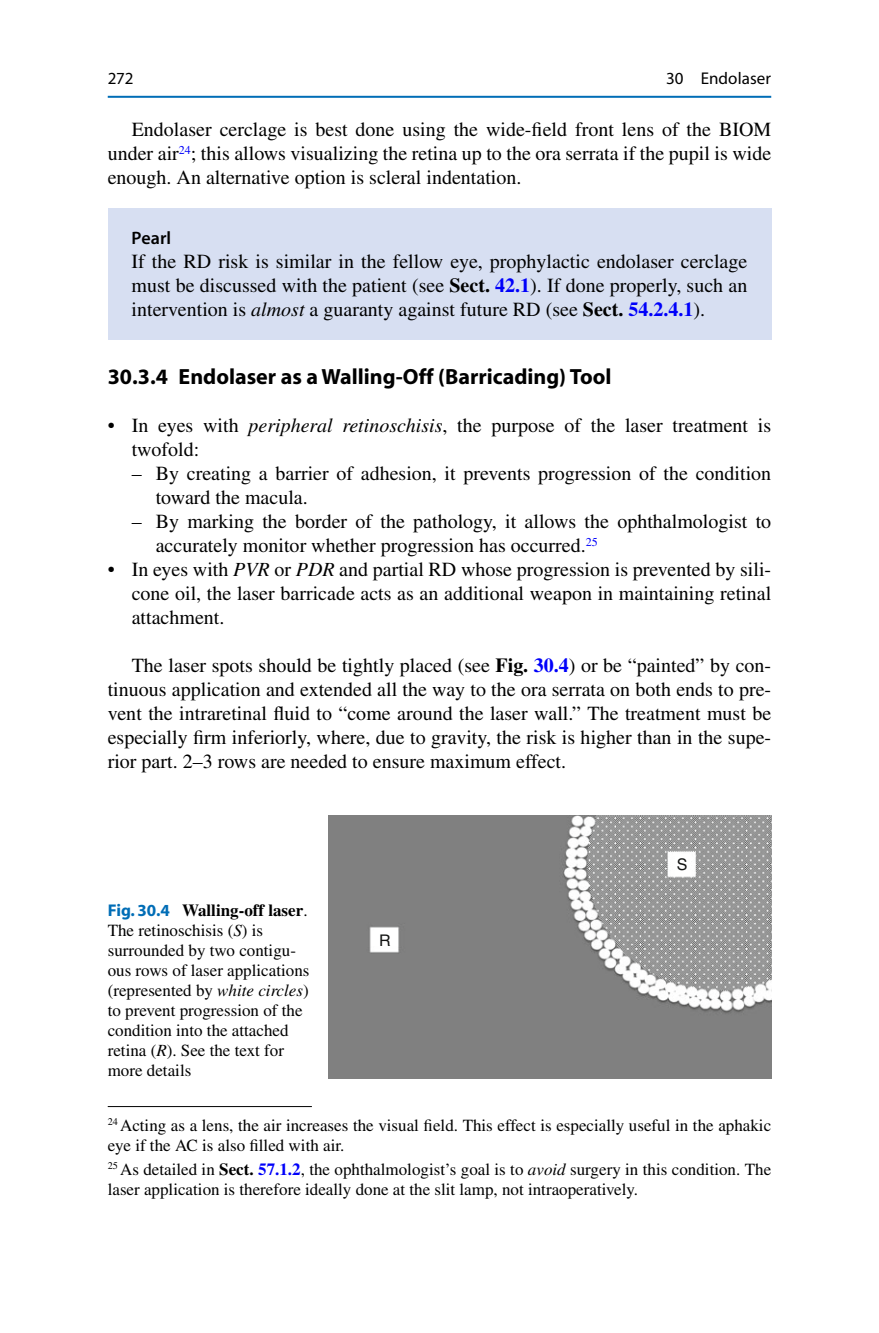
<style>
.page{position:relative;width:879px;height:1333px;background:#fff}
.page>*{position:absolute;margin:0;border:0;box-sizing:border-box;transform-origin:0 0}
.t1{font:700 22px "Dpmfmw Myriad";color:#000}
.t2{font:20px/24px "Jcpcvw Times";color:#000;text-align:justify}
.t3{font:600 18px "Htdqvg Myriad";color:#000}
.t4{font:17px/20px "Jcpcvw Times";color:#000}
.t5{font:700 17px "Mrscrt Times";color:#000}
.t6{font:17px "Mygtpj Myriad";letter-spacing:.01em;color:#000}
.t7{font:16px "Kxhsfm Helvetica";color:#131413}
.s1{font-family:"Mrscrt Times";font-weight:700}
.s2{font-family:"Mrscrt Times";font-weight:700;color:#0000fa}
.s3{font-family:"Hrfvpj Times";font-style:italic}
.s4{font-family:"Dpmfmw Myriad";color:#006db6}
.s5{font-family:"Jcpcvw Times";font-weight:400}
</style>
<div class="page">
<hr style="left:108px;top:1105px;width:204px;height:1px;background:#000">
<div style="left:108px;top:208px;width:663px;height:132px;background:#d7dff2"></div>
<img style="left:329px;top:815px;width:442px;height:263px">
<hr style="left:108px;top:96px;width:663px;height:2px;background:#006db6">
<p class="t6" style="left:666px;top:72px;width:106px">30 Endolaser</p>
<p class="t6" style="left:108px;top:72px;width:27px">272</p>
<p class="t2" style="left:108px;top:120px;width:665px;text-indent:24px">Endolaser cerclage is best done using the wide-field front lens of the BIOM under air <sup>24</sup> ; this allows visualizing the retina up to the ora serrata if the pupil is wide enough. An alternative option is scleral indentation.</p>
<p class="t3" style="left:132px;top:231px;width:41px">Pearl</p>
<p class="t2" style="left:132px;top:251px;width:617px">If the RD risk is similar in the fellow eye, prophylactic endolaser cerclage must be discussed with the patient (see <span class="s1">Sect.</span> <span class="s2">42.1</span> ). If done properly, such an intervention is <span class="s3">almost</span> a guaranty against future RD (see <span class="s1">Sect.</span> <span class="s2">54.2.4.1</span> ).</p>
<p class="t1" style="left:108px;top:368px;width:505px">30.3.4 Endolaser as a Walling-Off (Barricading) Tool</p>
<p class="t2" style="left:132px;top:415px;width:641px;text-indent:-24px">• In eyes with <span class="s3">peripheral retinoschisis</span> , the purpose of the laser treatment is twofold:</p>
<p class="t2" style="left:156px;top:463px;width:617px;text-indent:-24px">– By creating a barrier of adhesion, it prevents progression of the condition toward the macula.</p>
<p class="t2" style="left:156px;top:511px;width:617px;text-indent:-24px">– By marking the border of the pathology, it allows the ophthalmologist to accurately monitor whether progression has occurred. <sup>25</sup></p>
<p class="t2" style="left:132px;top:559px;width:641px;text-indent:-24px">• In eyes with <span class="s3">PVR</span> or <span class="s3">PDR</span> and partial RD whose progression is prevented by sili&shy;cone oil, the laser barricade acts as an additional weapon in maintaining retinal attachment.</p>
<p class="t2" style="left:108px;top:655px;width:665px;text-indent:24px">The laser spots should be tightly placed (see <span class="s1">Fig.</span> <span class="s2">30.4</span> ) or be “painted” by con&shy;tinuous application and extended all the way to the ora serrata on both ends to pre&shy;vent the intraretinal fluid to “come around the laser wall.” The treatment must be especially firm inferiorly, where, due to gravity, the risk is higher than in the supe&shy;rior part. 2–3 rows are needed to ensure maximum effect.</p>
<p class="t5" style="left:108px;top:903px;width:201px"><span class="s4">Fig. 30.4</span> Walling-off laser<span class="s5">.</span></p>
<p class="t4" style="left:108px;top:921px;width:203px">The retinoschisis ( <span class="s3">S</span> ) is surrounded by two contigu&shy;ous rows of laser applications (represented by <span class="s3">white circles</span> ) to prevent progression of the condition into the attached retina ( <span class="s3">R</span> ). See the text for more details</p>
<p class="t7" style="left:379px;top:934px;width:13px">R</p>
<p class="t7" style="left:677px;top:858px;width:12px">S</p>
<p class="t4" style="left:108px;top:1116px;width:665px"><sup>24</sup> Acting as a lens, the air increases the visual field. This effect is especially useful in the aphakic eye if the AC is also filled with air.</p>
<p class="t4" style="left:108px;top:1160px;width:665px"><sup>25</sup> As detailed in <span class="s1">Sect.</span> <span class="s2">57.1.2</span> , the ophthalmologist’s goal is to <span class="s3">avoid</span> surgery in this condition. The laser application is therefore ideally done at the slit lamp, not intraoperatively.</p>
</div>
